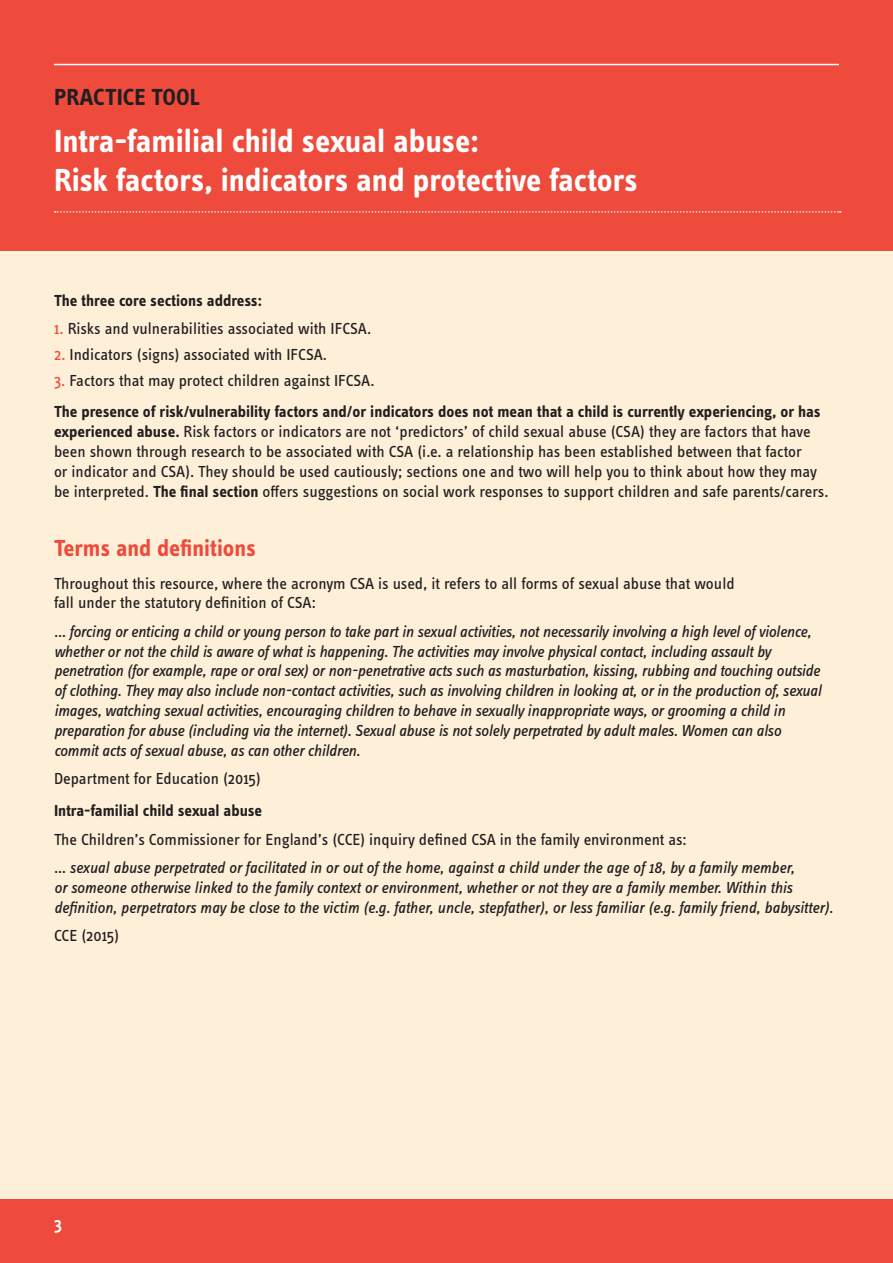
<style>
.page{position:relative;width:893px;height:1263px;background:#fff}
.page>*{position:absolute;margin:0;border:0;box-sizing:border-box;transform-origin:0 0}
.t1{font:700 33px/39.6px "Info Text Pro";color:#fff}
.t2{font:700 24px "Info Text Pro";color:#ef4b3d}
.t3{font:700 24px "Info Text Pro";color:#231f20}
.t4{font:600 18px "Info Text Pro";color:#fff}
.t5{font:italic 16.5px/19.8px "Info Text Pro";letter-spacing:-.01em;color:#231f20}
.t6{font:16.5px/19.8px "Info Text Pro";color:#231f20}
.t7{font:700 16.5px/31.8px "Info Text Pro";color:#231f20}
.s1{color:#ef4b3d}
.s2{font-weight:400;color:#ef4b3d}
.s3{font-weight:400}
.s4{font-weight:700}
</style>
<div class="page">
<div style="left:0;top:227px;width:893px;height:991px;background:#feefd8"></div>
<div style="left:0;top:0;width:893px;height:251px;background:#ef4b3d"></div>
<div style="left:0;top:1199px;width:893px;height:64px;background:#ef4b3d"></div>
<hr style="left:54px;top:64px;width:785px;height:1px;background:#fff">
<svg style="left:55px;top:211px;width:786px;height:2px"></svg>
<h2 class="t3" style="left:54px;top:83px;width:148px">PRACTICE TOOL</h2>
<h1 class="t1" style="left:54px;top:120px;width:585px">Intra-familial child sexual abuse:<br>Risk factors, indicators and protective factors</h1>
<p class="t7" style="left:54px;top:284px;width:209px">The three core sections address:</p>
<p class="t6" style="left:54px;top:318px;width:319px"><span class="s1">1.</span> Risks and vulnerabilities associated with IFCSA.</p>
<p class="t6" style="left:54px;top:344px;width:275px"><span class="s1">2.</span> Indicators (signs) associated with IFCSA.</p>
<p class="t7" style="left:54px;top:364px;width:768px"><span class="s2">3.</span> <span class="s3">Factors that may protect children against IFCSA.<br></span>The presence of risk/vulnerability factors and/or indicators does not mean that a child is currently experiencing, or has</p>
<p class="t6" style="left:54px;top:421px;width:776px"><span class="s4">experienced abuse.</span> Risk factors or indicators are not ‘predictors’ of child sexual abuse (CSA) they are factors that have been shown through research to be associated with CSA (i.e. a relationship has been established between that factor<br>or indicator and CSA). They should be used cautiously; sections one and two will help you to think about how they may be interpreted. <span class="s4">The final section</span> offers suggestions on social work responses to support children and safe parents/carers.</p>
<h2 class="t2" style="left:54px;top:533px;width:203px">Terms and definitions</h2>
<p class="t6" style="left:54px;top:573px;width:682px">Throughout this resource, where the acronym CSA is used, it refers to all forms of sexual abuse that would fall under the statutory definition of CSA:</p>
<p class="t5" style="left:54px;top:621px;width:769px">… forcing or enticing a child or young person to take part in sexual activities, not necessarily involving a high level of violence, whether or not the child is aware of what is happening. The activities may involve physical contact, including assault by penetration (for example, rape or oral sex) or non-penetrative acts such as masturbation, kissing, rubbing and touching outside of clothing. They may also include non-contact activities, such as involving children in looking at, or in the production of, sexual images, watching sexual activities, encouraging children to behave in sexually inappropriate ways, or grooming a child in preparation for abuse (including via the internet). Sexual abuse is not solely perpetrated by adult males. Women can also commit acts of sexual abuse, as can other children.</p>
<p class="t6" style="left:54px;top:768px;width:208px">Department for Education (2015)</p>
<p class="t7" style="left:54px;top:795px;width:210px">Intra-familial child sexual abuse</p>
<p class="t6" style="left:54px;top:829px;width:634px">The Children’s Commissioner for England’s (CCE) inquiry defined CSA in the family environment as:</p>
<p class="t5" style="left:54px;top:857px;width:781px">… sexual abuse perpetrated or facilitated in or out of the home, against a child under the age of 18, by a family member,<br>or someone otherwise linked to the family context or environment, whether or not they are a family member. Within this definition, perpetrators may be close to the victim (e.g. father, uncle, stepfather), or less familiar (e.g. family friend, babysitter).</p>
<p class="t6" style="left:54px;top:925px;width:67px">CCE (2015)</p>
<p class="t4" style="left:54px;top:1213px;width:10px">3</p>
</div>
